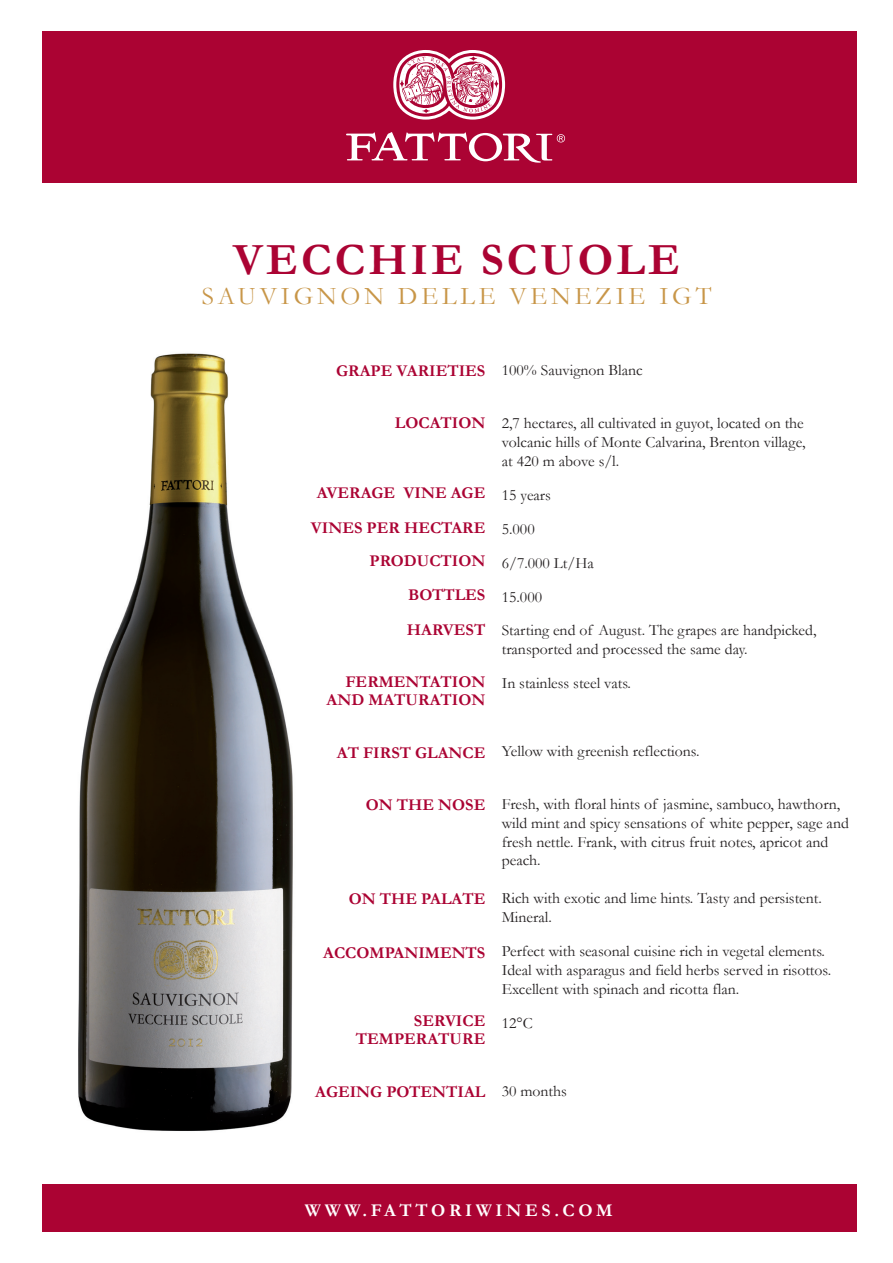
<style>
.page{position:relative;width:893px;height:1263px;background:#fff}
.page>*{position:absolute;margin:0;border:0;box-sizing:border-box;transform-origin:0 0}
.t1{font:700 45px "Garamond";letter-spacing:.07em;color:#ab0333}
.t2{font:25.5px "Garamond";letter-spacing:.15em;color:#c89648}
.t3{font:700 18px "Garamond";letter-spacing:.2em;color:#fff}
.t4{font:700 16.5px/34.8px "Garamond";color:#ab0333;text-align:right}
.t5{font:15.75px/18.9px "Garamond";color:#231f20}
</style>
<div class="page">
<img style="left:42px;top:353px;width:302px;height:832px">
<div style="left:42px;top:1185px;width:814px;height:47px;background:#ab0333"></div>
<div style="left:42px;top:31px;width:814px;height:152px;background:#ab0333"></div>
<svg style="left:346px;top:50px;width:220px;height:113px"></svg>
<h1 class="t1" style="left:233px;top:229px;width:448px">VECCHIE SCUOLE</h1>
<h2 class="t2" style="left:202px;top:278px;width:511px">SAUVIGNON DELLE VENEZIE IGT</h2>
<p class="t4" style="left:336px;top:353px;width:151px">GRAPE VARIETIES</p>
<p class="t4" style="left:395px;top:405px;width:92px">LOCATION</p>
<p class="t4" style="left:311px;top:476px;width:176px;text-align:center">AVERAGE VINE AGE<br>VINES PER HECTARE</p>
<p class="t4" style="left:407px;top:543px;width:80px;text-align:justify;text-indent:-37px">PRODUCTION BOTTLES HARVEST</p>
<p class="t4" style="left:326px;top:673px;width:160px;line-height:17.7px">FERMENTATION<br>AND MATURATION</p>
<p class="t4" style="left:337px;top:736px;width:150px">AT FIRST GLANCE</p>
<p class="t4" style="left:366px;top:787px;width:121px">ON THE NOSE</p>
<p class="t4" style="left:349px;top:881px;width:138px">ON THE PALATE</p>
<p class="t4" style="left:323px;top:935px;width:163px">ACCOMPANIMENTS</p>
<p class="t4" style="left:356px;top:1012px;width:131px;line-height:17.7px">SERVICE<br>TEMPERATURE</p>
<p class="t5" style="left:501px;top:361px;width:142px">100% Sauvignon Blanc</p>
<p class="t5" style="left:501px;top:413px;width:305px;text-align:justify">2,7 hectares, all cultivated in guyot, located on the volcanic hills of Monte Calvarina, Brenton village, at 420 m above s/l.</p>
<p class="t5" style="left:501px;top:478px;width:316px;line-height:33.9px">15 years<br>5.000<br>6/7.000 Lt/Ha<br>15.000<br>Starting end of August. The grapes are handpicked,</p>
<p class="t5" style="left:501px;top:632px;width:247px;line-height:33.9px">transported and processed the same day.<br>In stainless steel vats.</p>
<p class="t5" style="left:501px;top:741px;width:199px">Yellow with greenish reflections.</p>
<p class="t5" style="left:501px;top:794px;width:349px">Fresh, with floral hints of jasmine, sambuco, hawthorn, wild mint and spicy sensations of white pepper, sage and fresh nettle. Frank, with citrus fruit notes, apricot and peach.</p>
<p class="t5" style="left:501px;top:888px;width:322px">Rich with exotic and lime hints. Tasty and persistent.<br>Mineral.</p>
<p class="t5" style="left:501px;top:941px;width:331px">Perfect with seasonal cuisine rich in vegetal elements.<br>Ideal with asparagus and field herbs served in risottos.<br>Excellent with spinach and ricotta flan.</p>
<p class="t5" style="left:501px;top:1013px;width:32px">12°C</p>
<p class="t4" style="left:315px;top:1074px;width:172px">AGEING POTENTIAL</p>
<p class="t5" style="left:501px;top:1081px;width:67px">30 months</p>
<p class="t3" style="left:305px;top:1198px;width:309px">WWW.FATTORIWINES.COM</p>
</div>
